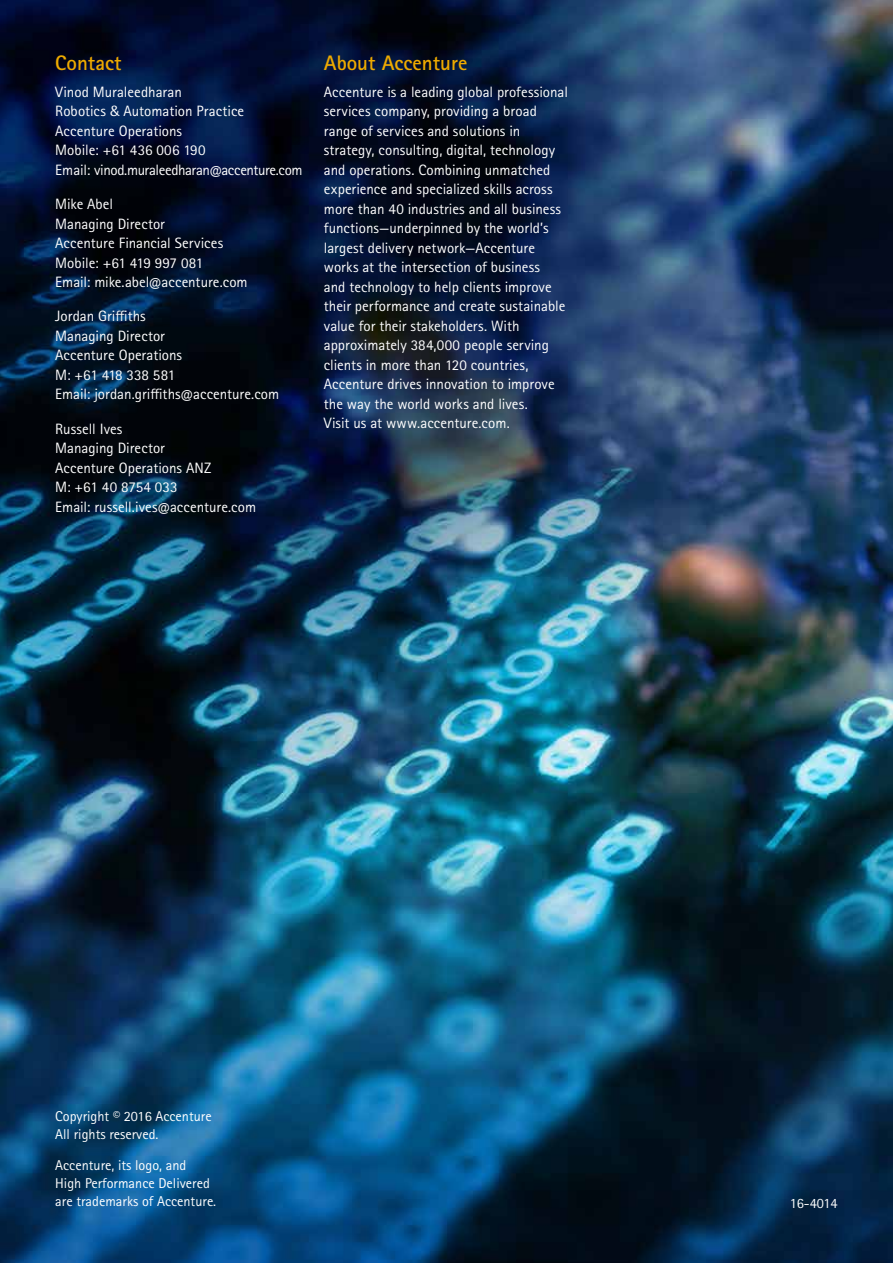
<style>
.page{position:relative;width:893px;height:1263px;background:#fff}
.page>*{position:absolute;margin:0;border:0;box-sizing:border-box;transform-origin:0 0}
.t1{font:700 21px "Rotis Sans Seriffor ACN";color:#ea0}
.t2{font:15px/19.5px "Rotis Sans Seriffor ACN";color:#fff}
.t3{font:14.25px/18px "Rotis Sans Seriffor ACN";color:#fff}
</style>
<div class="page">
<img style="left:0;top:0;width:893px;height:1263px">
<h1 class="t1" style="left:55px;top:50px;width:68px">Contact</h1>
<p class="t2" style="left:55px;top:82px;width:249px">Vinod Muraleedharan<br>Robotics &amp; Automation Practice<br>Accenture Operations<br>Mobile: +61 436 006 190<br>Email: vinod.muraleedharan@accenture.com</p>
<p class="t2" style="left:55px;top:194px;width:194px">Mike Abel<br>Managing Director<br>Accenture Financial Services<br>Mobile: +61 419 997 081<br>Email: mike.abel@accenture.com</p>
<p class="t2" style="left:55px;top:307px;width:226px">Jordan Griffiths<br>Managing Director<br>Accenture Operations<br>M: +61 418 338 581<br>Email: jordan.griffiths@accenture.com</p>
<p class="t2" style="left:55px;top:419px;width:202px">Russell Ives<br>Managing Director<br>Accenture Operations ANZ<br>M: +61 40 8754 033<br>Email: russell.ives@accenture.com</p>
<h1 class="t1" style="left:324px;top:50px;width:145px">About Accenture</h1>
<p class="t2" style="left:324px;top:82px;width:246px">Accenture is a leading global professional services company, providing a broad range of services and solutions in strategy, consulting, digital, technology and operations. Combining unmatched experience and specialized skills across more than 40 industries and all business functions—underpinned by the world’s largest delivery network—Accenture works at the intersection of business<br>and technology to help clients improve their performance and create sustainable value for their stakeholders. With approximately 384,000 people serving clients in more than 120 countries, Accenture drives innovation to improve the way the world works and lives.<br>Visit us at www.accenture.com.</p>
<p class="t3" style="left:55px;top:1107px;width:158px">Copyright © 2016 Accenture<br>All rights reserved.</p>
<p class="t3" style="left:55px;top:1156px;width:162px">Accenture, its logo, and<br>High Performance Delivered are trademarks of Accenture.</p>
<p class="t3" style="left:790px;top:1194px;width:50px">16-4014</p>
</div>
